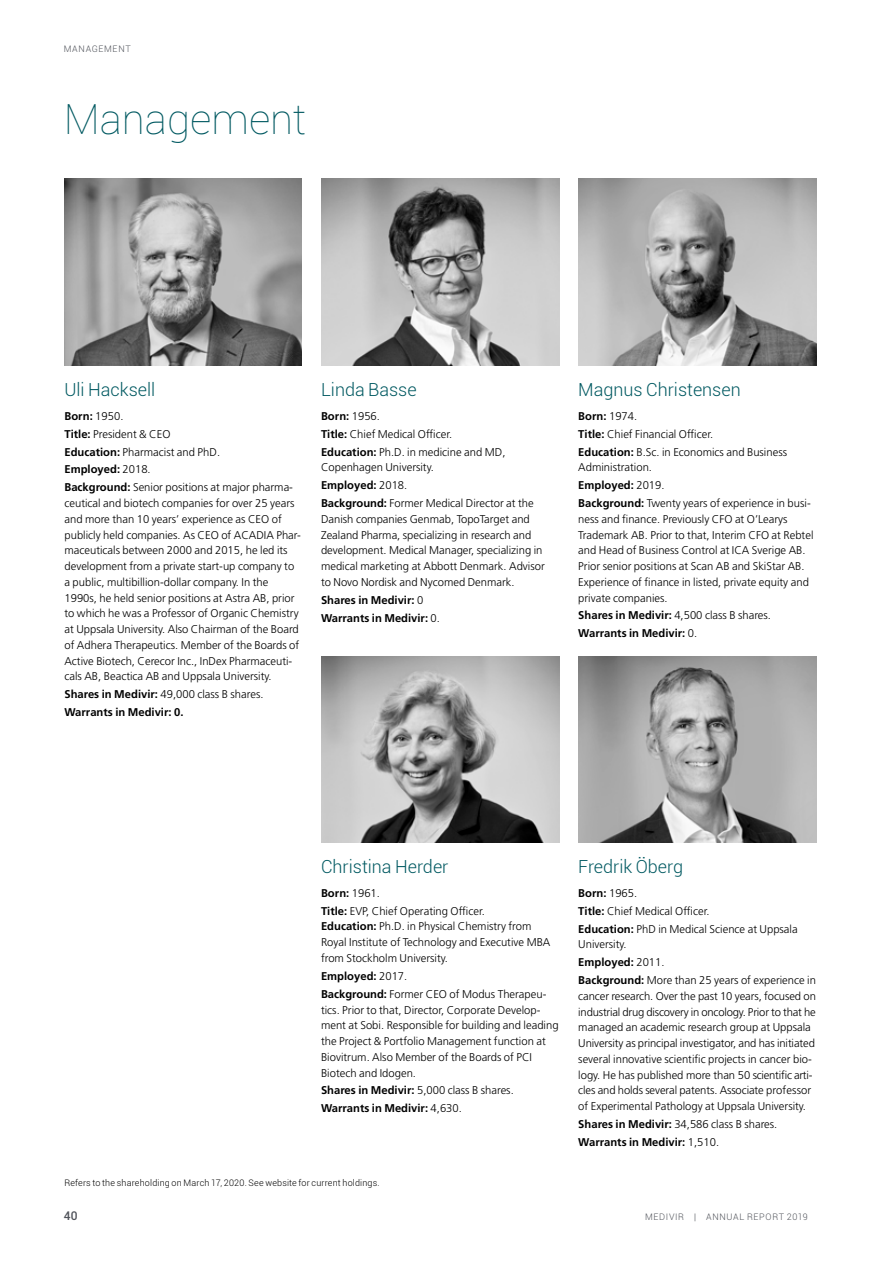
<style>
.page{position:relative;width:893px;height:1263px;background:#fff}
.page>*{position:absolute;margin:0;border:0;box-sizing:border-box;transform-origin:0 0}
.t1{font:100 42px "Roboto";color:#005961}
.t2{font:300 18px "Roboto";color:#005961}
.t3{font:500 12px "Roboto";color:#50535a}
.t4{font:300 11.25px/15.8px "Frutiger LT Std";color:#000}
.t5{font:700 11.25px/17.9px "Frutiger LT Std";color:#000}
.t6{font:300 9px "Roboto";letter-spacing:.015em;color:#000}
.t7{font:300 9px "Roboto";letter-spacing:.075em;color:#50535a}
.s1{font-weight:700}
.s2{font-weight:300}
</style>
<div class="page">
<img style="left:578px;top:179px;width:238px;height:187px">
<img style="left:578px;top:657px;width:238px;height:186px">
<img style="left:64px;top:179px;width:238px;height:187px">
<img style="left:321px;top:179px;width:238px;height:187px">
<img style="left:321px;top:657px;width:238px;height:186px">
<p class="t7" style="left:64px;top:43px;width:69px">MANAGEMENT</p>
<h1 class="t1" style="left:64px;top:90px;width:244px">Management</h1>
<h2 class="t2" style="left:64px;top:377px;width:92px">Uli Hacksell</h2>
<p class="t4" style="left:64px;top:407px;width:230px;line-height:17.9px"><span class="s1">Born:</span> 1950.<br><span class="s1">Title:</span> President &amp; CEO<br><span class="s1">Education:</span> Pharmacist and PhD.<br><span class="s1">Employed:</span> 2018.<br><span class="s1">Background:</span> Senior positions at major pharma-</p>
<p class="t4" style="left:64px;top:495px;width:238px">ceutical and biotech companies for over 25 years and more than 10 years’ experience as CEO of publicly held companies. As CEO of ACADIA Phar&shy;maceuticals between 2000 and 2015, he led its development from a private start-up company to a public, multibillion-dollar company. In the 1990s, he held senior positions at Astra AB, prior to which he was a Professor of Organic Chemistry at Uppsala University. Also Chairman of the Board of Adhera Therapeutics. Member of the Boards of Active Biotech, Cerecor Inc., InDex Pharmaceuti&shy;cals AB, Beactica AB and Uppsala University.</p>
<p class="t5" style="left:64px;top:685px;width:201px">Shares in Medivir: <span class="s2">49,000 class B shares.<br></span>Warrants in Medivir: 0.</p>
<h2 class="t2" style="left:321px;top:377px;width:97px">Linda Basse</h2>
<p class="t4" style="left:321px;top:407px;width:186px;line-height:17.9px"><span class="s1">Born:</span> 1956.<br><span class="s1">Title:</span> Chief Medical Officer.<br><span class="s1">Education:</span> Ph.D. in medicine and MD,</p>
<p class="t4" style="left:321px;top:459px;width:214px;line-height:17.9px">Copenhagen University.<br><span class="s1">Employed:</span> 2018.<br><span class="s1">Background:</span> Former Medical Director at the</p>
<p class="t4" style="left:321px;top:511px;width:225px">Danish companies Genmab, TopoTarget and Zealand Pharma, specializing in research and development. Medical Manager, specializing in medical marketing at Abbott Denmark. Advisor to Novo Nordisk and Nycomed Denmark.</p>
<p class="t5" style="left:321px;top:591px;width:120px">Shares in Medivir: <span class="s2">0<br></span>Warrants in Medivir: <span class="s2">0.</span></p>
<h2 class="t2" style="left:578px;top:377px;width:164px">Magnus Christensen</h2>
<p class="t4" style="left:578px;top:407px;width:210px;line-height:17.9px"><span class="s1">Born:</span> 1974.<br><span class="s1">Title:</span> Chief Financial Officer.<br><span class="s1">Education:</span> B.Sc. in Economics and Business</p>
<p class="t4" style="left:578px;top:459px;width:234px;line-height:17.9px">Administration.<br><span class="s1">Employed:</span> 2019.<br><span class="s1">Background:</span> Twenty years of experience in busi-</p>
<p class="t4" style="left:578px;top:511px;width:237px">ness and finance. Previously CFO at O’Learys Trademark AB. Prior to that, Interim CFO at Rebtel and Head of Business Control at ICA Sverige AB.<br>Prior senior positions at Scan AB and SkiStar AB.<br>Experience of finance in listed, private equity and private companies.</p>
<p class="t5" style="left:578px;top:607px;width:194px">Shares in Medivir: <span class="s2">4,500 class B shares.<br></span>Warrants in Medivir: <span class="s2">0.</span></p>
<h2 class="t2" style="left:321px;top:854px;width:129px">Christina Herder</h2>
<p class="t4" style="left:321px;top:884px;width:165px;line-height:17.9px"><span class="s1">Born:</span> 1961.<br><span class="s1">Title:</span> EVP, Chief Operating Officer.</p>
<p class="t4" style="left:321px;top:919px;width:231px"><span class="s1">Education:</span> Ph.D. in Physical Chemistry from<br>Royal Institute of Technology and Executive MBA from Stockholm University.</p>
<p class="t4" style="left:321px;top:967px;width:227px;line-height:17.9px"><span class="s1">Employed:</span> 2017.<br><span class="s1">Background:</span> Former CEO of Modus Therapeu-</p>
<p class="t4" style="left:321px;top:1002px;width:239px">tics. Prior to that, Director, Corporate Develop&shy;ment at Sobi. Responsible for building and leading the Project &amp; Portfolio Management function at Biovitrum. Also Member of the Boards of PCI Biotech and Idogen.</p>
<p class="t5" style="left:321px;top:1081px;width:194px">Shares in Medivir: <span class="s2">5,000 class B shares.<br></span>Warrants in Medivir: <span class="s2">4,630.</span></p>
<p class="t6" style="left:64px;top:1177px;width:317px">Refers to the shareholding on March 17, 2020. See website for current holdings.</p>
<h2 class="t2" style="left:578px;top:854px;width:106px">Fredrik Öberg</h2>
<p class="t4" style="left:578px;top:884px;width:221px;line-height:17.9px"><span class="s1">Born:</span> 1965.<br><span class="s1">Title:</span> Chief Medical Officer.<br><span class="s1">Education:</span> PhD in Medical Science at Uppsala</p>
<p class="t4" style="left:578px;top:936px;width:239px;line-height:17.9px">University.<br><span class="s1">Employed:</span> 2011.<br><span class="s1">Background:</span> More than 25 years of experience in</p>
<p class="t4" style="left:578px;top:988px;width:239px">cancer research. Over the past 10 years, focused on industrial drug discovery in oncology. Prior to that he managed an academic research group at Uppsala University as principal investigator, and has initiated several innovative scientific projects in cancer bio&shy;logy. He has published more than 50 scientific arti&shy;cles and holds several patents. Associate professor of Experimental Pathology at Uppsala University.</p>
<p class="t5" style="left:578px;top:1115px;width:201px">Shares in Medivir: <span class="s2">34,586 class B shares.<br></span>Warrants in Medivir: <span class="s2">1,510.</span></p>
<p class="t3" style="left:64px;top:1208px;width:15px">40</p>
<p class="t7" style="left:645px;top:1211px;width:164px">MEDIVIR | ANNUAL REPORT 2019</p>
</div>
